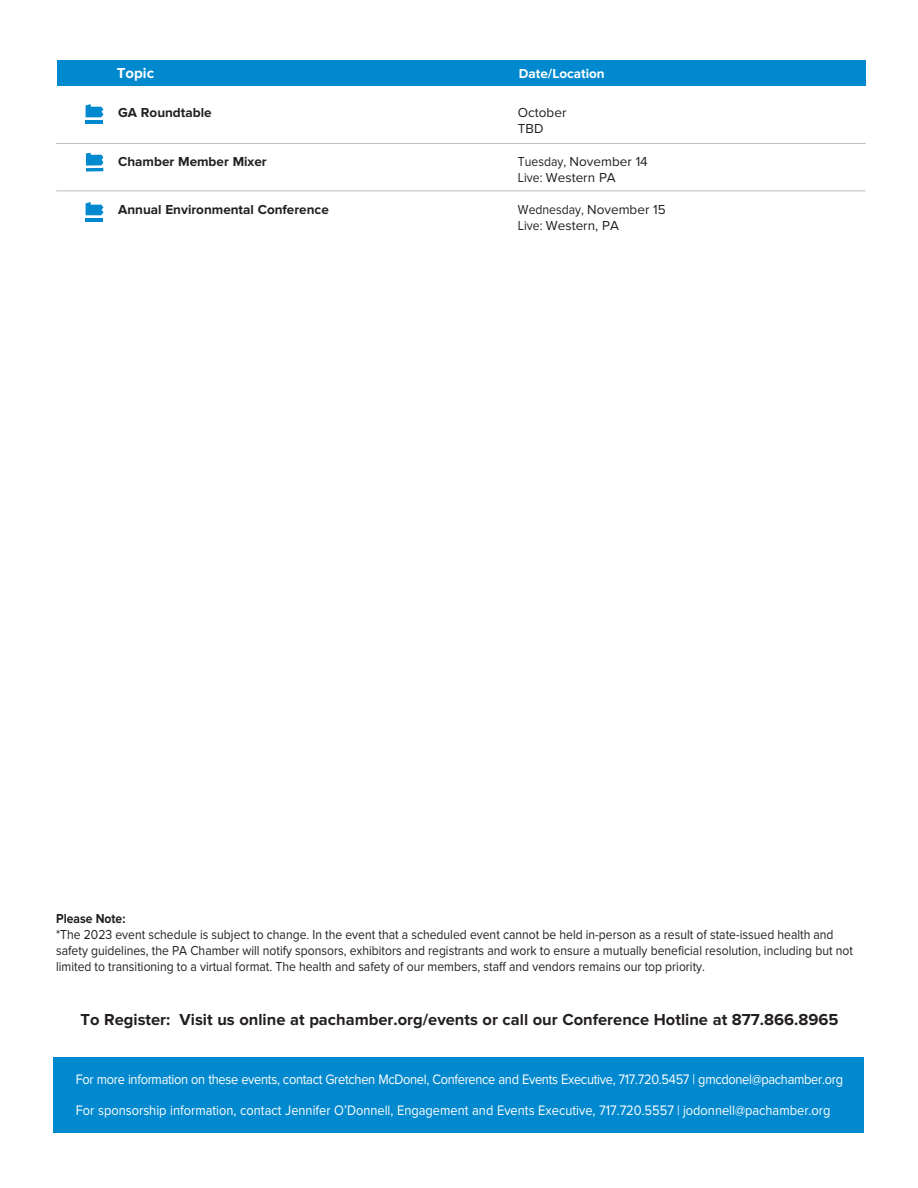
<style>
.page{position:relative;width:918px;height:1188px;background:#fff}
.page>*{position:absolute;margin:0;border:0;box-sizing:border-box;transform-origin:0 0}
.t1{font:700 16.5px "Proxima Nova";color:#231f20}
.t2{font:700 15px "Proxima Nova";color:#fff}
.t3{font:14.25px "Proxima Nova";letter-spacing:-.025em;color:#fff;scale:.9 1}
.t4{font:14.25px "Proxima Nova";color:#fff;scale:.9 1}
.t5{font:13.5px/15.8px "Proxima Nova";color:#231f20;scale:.9 1}
.t6{font:700 13.5px "Proxima Nova";color:#231f20}
.t7{font:700 13.5px "Proxima Nova";color:#fff}
.t8{font:700 13.5px "Proxima Nova";color:#231f20;scale:.9 1}
.t9{font:13.5px/16.2px "Proxima Nova";color:#231f20}
</style>
<div class="page">
<hr style="left:56px;top:191px;width:810px;height:1px;background:#bcbdc0">
<hr style="left:56px;top:143px;width:810px;height:1px;background:#bcbdc0">
<div style="left:57px;top:60px;width:481px;height:26px;background:#0089cf"></div>
<div style="left:538px;top:60px;width:173px;height:26px;background:#0089cf"></div>
<div style="left:711px;top:60px;width:155px;height:26px;background:#0089cf"></div>
<svg style="left:86px;top:104px;width:18px;height:13px"></svg>
<hr style="left:86px;top:120px;width:17px;height:3px;background:#0089cf">
<svg style="left:86px;top:152px;width:18px;height:14px"></svg>
<svg style="left:86px;top:168px;width:17px;height:4px"></svg>
<svg style="left:86px;top:202px;width:18px;height:13px"></svg>
<hr style="left:86px;top:218px;width:17px;height:3px;background:#0089cf">
<div style="left:54px;top:1057px;width:810px;height:76px;background:#0089cf"></div>
<p class="t2" style="left:117px;top:68px;width:39px">Topic</p>
<p class="t7" style="left:519px;top:69px;width:87px">Date/Location</p>
<p class="t6" style="left:118px;top:108px;width:95px">GA Roundtable</p>
<p class="t9" style="left:518px;top:106px;width:50px">October<br>TBD</p>
<p class="t6" style="left:118px;top:156px;width:150px">Chamber Member Mixer</p>
<p class="t5" style="left:518px;top:154px;width:146px;line-height:16.2px">Tuesday, November 14<br>Live: Western PA</p>
<p class="t6" style="left:118px;top:205px;width:212px">Annual Environmental Conference</p>
<p class="t5" style="left:518px;top:203px;width:166px">Wednesday, November 15<br>Live: Western, PA</p>
<p class="t8" style="left:56px;top:914px;width:79px">Please Note:</p>
<p class="t5" style="left:56px;top:928px;width:887px">*The 2023 event schedule is subject to change. In the event that a scheduled event cannot be held in-person as a result of state-issued health and safety guidelines, the PA Chamber will notify sponsors, exhibitors and registrants and work to ensure a mutually beneficial resolution, including but not limited to transitioning to a virtual format. The health and safety of our members, staff and vendors remains our top priority.</p>
<p class="t1" style="left:80px;top:1013px;width:760px">To Register: Visit us online at pachamber.org/events or call our Conference Hotline at 877.866.8965</p>
<p class="t3" style="left:76px;top:1075px;width:854px">For more information on these events, contact Gretchen McDonel, Conference and Events Executive, 717.720.5457 | gmcdonel@pachamber.org</p>
<p class="t4" style="left:76px;top:1105px;width:840px">For sponsorship information, contact Jennifer O’Donnell, Engagement and Events Executive, 717.720.5557 | jodonnell@pachamber.org</p>
</div>
